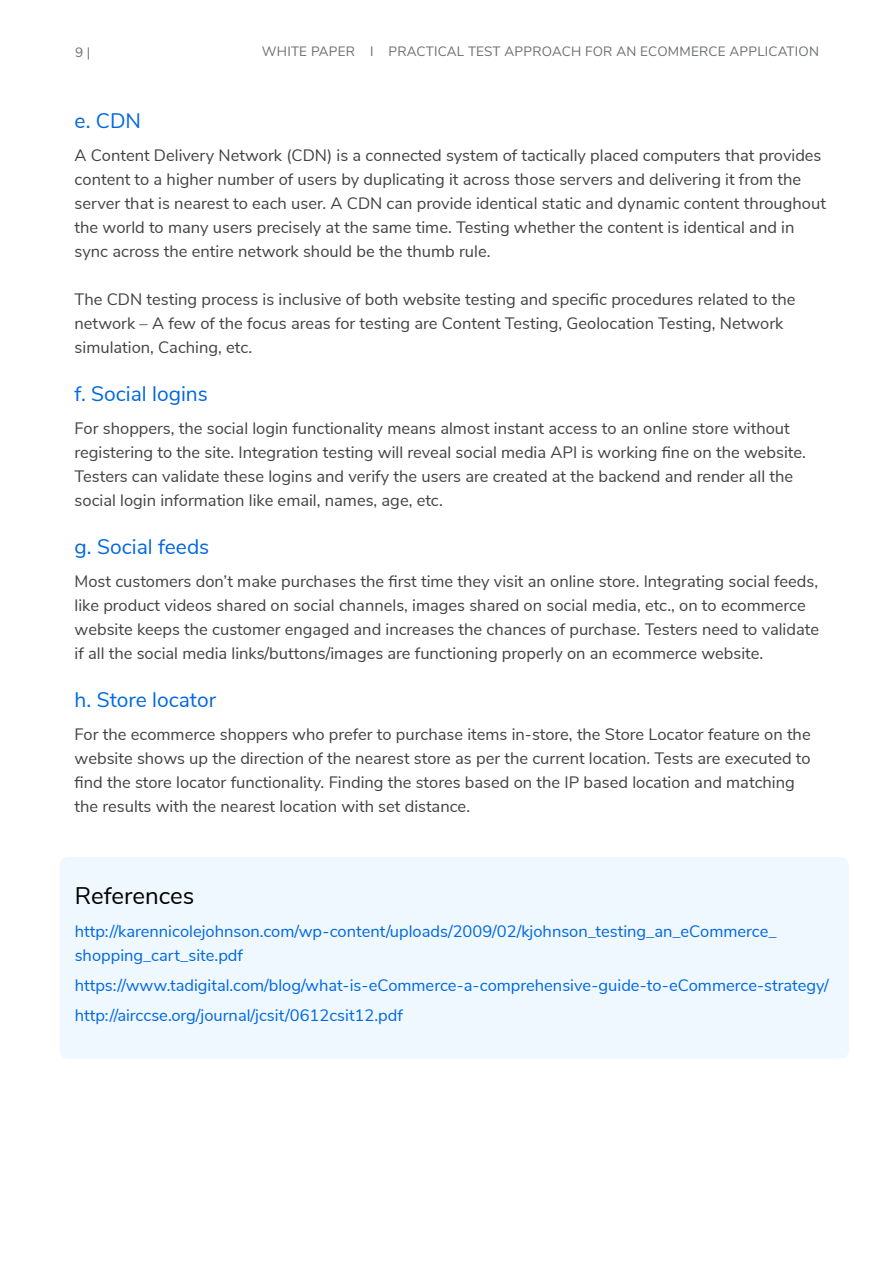
<style>
.page{position:relative;width:893px;height:1263px;background:#fff}
.page>*{position:absolute;margin:0;border:0;box-sizing:border-box;transform-origin:0 0}
.t1{font:24px "Nunito Sans";color:#000}
.t2{font:21px "Nunito Sans";color:#0068e0}
.t3{font:16.5px/24px "Nunito Sans";color:#424243}
.t4{font:16.5px/24px "Nunito Sans";color:#0068e0}
.t5{font:13.5px "Nunito Sans";letter-spacing:.015em;color:#6d6e70}
</style>
<div class="page">
<div style="left:60px;top:857px;width:789px;height:202px;background:#eff7ff;border-radius:8px"></div>
<p class="t5" style="left:75px;top:43px;width:17px">9 |</p>
<p class="t5" style="left:262px;top:41px;width:559px">WHITE PAPER I PRACTICAL TEST APPROACH FOR AN ECOMMERCE APPLICATION</p>
<p class="t2" style="left:75px;top:105px;width:68px">e. CDN</p>
<p class="t3" style="left:75px;top:142px;width:753px">A Content Delivery Network (CDN) is a connected system of tactically placed computers that provides content to a higher number of users by duplicating it across those servers and delivering it from the server that is nearest to each user. A CDN can provide identical static and dynamic content throughout the world to many users precisely at the same time. Testing whether the content is identical and in sync across the entire network should be the thumb rule.</p>
<p class="t3" style="left:75px;top:286px;width:722px">The CDN testing process is inclusive of both website testing and specific procedures related to the network – A few of the focus areas for testing are Content Testing, Geolocation Testing, Network simulation, Caching, etc.</p>
<p class="t2" style="left:75px;top:378px;width:135px">f. Social logins</p>
<p class="t3" style="left:75px;top:415px;width:733px">For shoppers, the social login functionality means almost instant access to an online store without registering to the site. Integration testing will reveal social media API is working fine on the website.<br>Testers can validate these logins and verify the users are created at the backend and render all the social login information like email, names, age, etc.</p>
<p class="t2" style="left:75px;top:531px;width:136px">g. Social feeds</p>
<p class="t3" style="left:75px;top:568px;width:746px">Most customers don’t make purchases the first time they visit an online store. Integrating social feeds, like product videos shared on social channels, images shared on social media, etc., on to ecommerce website keeps the customer engaged and increases the chances of purchase. Testers need to validate if all the social media links/buttons/images are functioning properly on an ecommerce website.</p>
<p class="t2" style="left:75px;top:684px;width:143px">h. Store locator</p>
<p class="t3" style="left:75px;top:721px;width:738px">For the ecommerce shoppers who prefer to purchase items in-store, the Store Locator feature on the website shows up the direction of the nearest store as per the current location. Tests are executed to find the store locator functionality. Finding the stores based on the IP based location and matching the results with the nearest location with set distance.</p>
<h1 class="t1" style="left:75px;top:878px;width:121px">References</h1>
<p class="t4" style="left:75px;top:918px;width:703px">http://karennicolejohnson.com/wp-content/uploads/2009/02/kjohnson_testing_an_eCommerce_ shopping_cart_site.pdf</p>
<p class="t4" style="left:75px;top:969px;width:756px;line-height:30px">https://www.tadigital.com/blog/what-is-eCommerce-a-comprehensive-guide-to-eCommerce-strategy/ http://airccse.org/journal/jcsit/0612csit12.pdf</p>
</div>
